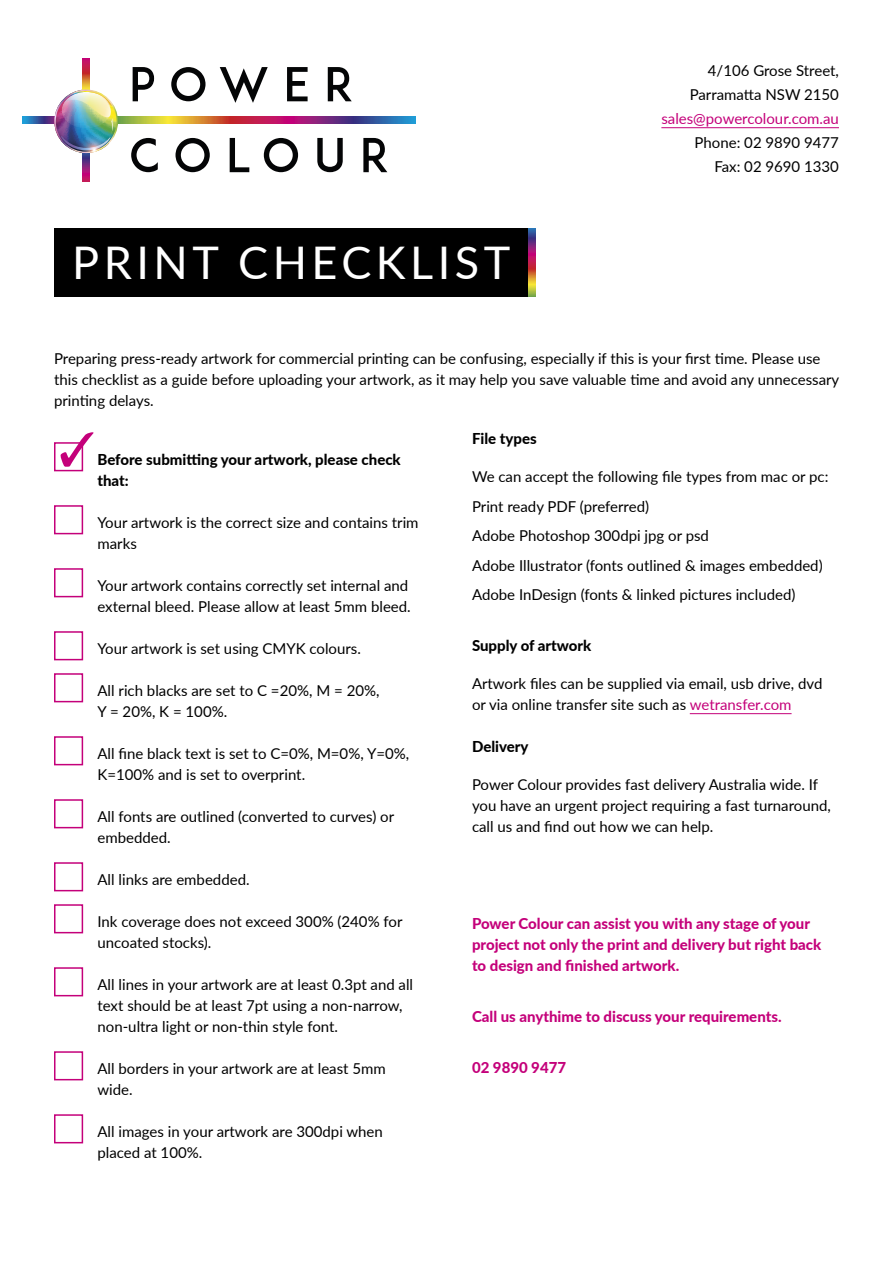
<style>
.page{position:relative;width:893px;height:1263px;background:#fff}
.page>*{position:absolute;margin:0;border:0;box-sizing:border-box;transform-origin:0 0}
.t1{font:45px "Lato";letter-spacing:.1em;color:#fff}
.t2{font:15px/21px "Lato";color:#000}
.t3{font:800 15px/21px "Lato";color:#c4007a}
.t4{font:800 15px/21px "Lato";color:#000}
.t5{font:15px "Lato";color:#c4007a}
.s1{color:#c4007a}
</style>
<div class="page">
<svg style="left:22px;top:116px;width:29px;height:7px"></svg>
<svg style="left:118px;top:116px;width:297px;height:7px;background:#986063"></svg>
<svg style="left:83px;top:59px;width:7px;height:28px"></svg>
<svg style="left:83px;top:153px;width:7px;height:29px"></svg>
<img style="left:51px;top:87px;width:66px;height:66px">
<svg style="left:133px;top:67px;width:21px;height:34px"></svg>
<svg style="left:171px;top:67px;width:35px;height:34px"></svg>
<svg style="left:220px;top:67px;width:48px;height:36px"></svg>
<svg style="left:287px;top:67px;width:21px;height:34px"></svg>
<svg style="left:328px;top:67px;width:24px;height:34px"></svg>
<svg style="left:131px;top:138px;width:27px;height:34px"></svg>
<svg style="left:176px;top:138px;width:34px;height:34px"></svg>
<svg style="left:230px;top:138px;width:19px;height:34px"></svg>
<svg style="left:264px;top:138px;width:34px;height:34px"></svg>
<svg style="left:317px;top:138px;width:26px;height:34px"></svg>
<svg style="left:363px;top:138px;width:24px;height:34px"></svg>
<svg style="left:527px;top:228px;width:9px;height:68px"></svg>
<div style="left:54px;top:228px;width:473px;height:68px;background:#000"></div>
<hr style="left:661px;top:127px;width:178px;height:1px;background:#c4007a">
<div style="left:54px;top:442px;width:29px;height:29px;border:2px solid #c4007a"></div>
<div style="left:54px;top:505px;width:29px;height:29px;border:2px solid #c4007a"></div>
<div style="left:54px;top:568px;width:29px;height:29px;border:2px solid #c4007a"></div>
<div style="left:54px;top:631px;width:29px;height:29px;border:2px solid #c4007a"></div>
<div style="left:54px;top:673px;width:29px;height:29px;border:2px solid #c4007a"></div>
<div style="left:54px;top:736px;width:29px;height:29px;border:2px solid #c4007a"></div>
<div style="left:54px;top:799px;width:29px;height:29px;border:2px solid #c4007a"></div>
<div style="left:54px;top:862px;width:29px;height:29px;border:2px solid #c4007a"></div>
<div style="left:54px;top:904px;width:29px;height:29px;border:2px solid #c4007a"></div>
<div style="left:54px;top:967px;width:29px;height:29px;border:2px solid #c4007a"></div>
<div style="left:54px;top:1051px;width:29px;height:29px;border:2px solid #c4007a"></div>
<div style="left:54px;top:1114px;width:29px;height:29px;border:2px solid #c4007a"></div>
<hr style="left:690px;top:713px;width:102px;height:1px;background:#c4007a">
<svg style="left:61px;top:432px;width:33px;height:35px"></svg>
<h1 class="t1" style="left:72px;top:230px;width:440px">PRINT CHECKLIST</h1>
<p class="t2" style="left:690px;top:58px;width:151px;line-height:24px;text-align:right">4/106 Grose Street,<br>Parramatta NSW 2150</p>
<p class="t5" style="left:661px;top:108px;width:179px">sales@powercolour.com.au</p>
<p class="t2" style="left:695px;top:130px;width:146px;line-height:24px;text-align:right">Phone: 02 9890 9477<br>Fax: 02 9690 1330</p>
<p class="t2" style="left:54px;top:348px;width:787px">Preparing press-ready artwork for commercial printing can be confusing, especially if this is your first time. Please use this checklist as a guide before uploading your artwork, as it may help you save valuable time and avoid any unnecessary printing delays.</p>
<p class="t4" style="left:97px;top:449px;width:305px">Before submitting your artwork, please check that:</p>
<p class="t2" style="left:97px;top:512px;width:323px">Your artwork is the correct size and contains trim marks</p>
<p class="t2" style="left:97px;top:575px;width:315px">Your artwork contains correctly set internal and external bleed. Please allow at least 5mm bleed.</p>
<p class="t2" style="left:97px;top:638px;width:265px">Your artwork is set using CMYK colours.</p>
<p class="t2" style="left:97px;top:680px;width:283px">All rich blacks are set to C =20%, M = 20%,<br>Y = 20%, K = 100%.</p>
<p class="t2" style="left:97px;top:743px;width:313px">All fine black text is set to C=0%, M=0%, Y=0%,<br>K=100% and is set to overprint.</p>
<p class="t2" style="left:97px;top:806px;width:298px">All fonts are outlined (converted to curves) or embedded.</p>
<p class="t2" style="left:97px;top:869px;width:154px">All links are embedded.</p>
<p class="t2" style="left:97px;top:911px;width:307px">Ink coverage does not exceed 300% (240% for uncoated stocks).</p>
<p class="t2" style="left:97px;top:974px;width:317px">All lines in your artwork are at least 0.3pt and all text should be at least 7pt using a non-narrow, non-ultra light or non-thin style font.</p>
<p class="t2" style="left:97px;top:1058px;width:290px">All borders in your artwork are at least 5mm wide.</p>
<p class="t2" style="left:97px;top:1121px;width:287px">All images in your artwork are 300dpi when placed at 100%.</p>
<p class="t4" style="left:472px;top:428px;width:66px">File types</p>
<p class="t2" style="left:472px;top:461px;width:358px;line-height:29.5px">We can accept the following file types from mac or pc:<br>Print ready PDF (preferred)<br>Adobe Photoshop 300dpi jpg or psd<br>Adobe Illustrator (fonts outlined &amp; images embedded)<br>Adobe InDesign (fonts &amp; linked pictures included)</p>
<p class="t4" style="left:472px;top:634px;width:121px">Supply of artwork</p>
<p class="t2" style="left:472px;top:673px;width:352px">Artwork files can be supplied via email, usb drive, dvd or via online transfer site such as <span class="s1">wetransfer.com</span></p>
<p class="t4" style="left:472px;top:736px;width:58px">Delivery</p>
<p class="t2" style="left:472px;top:774px;width:360px">Power Colour provides fast delivery Australia wide. If you have an urgent project requiring a fast turnaround, call us and find out how we can help.</p>
<p class="t3" style="left:472px;top:912px;width:351px">Power Colour can assist you with any stage of your project not only the print and delivery but right back to design and finished artwork.</p>
<p class="t3" style="left:472px;top:1005px;width:311px">Call us anythime to discuss your requirements.</p>
<p class="t3" style="left:472px;top:1056px;width:96px">02 9890 9477</p>
</div>
